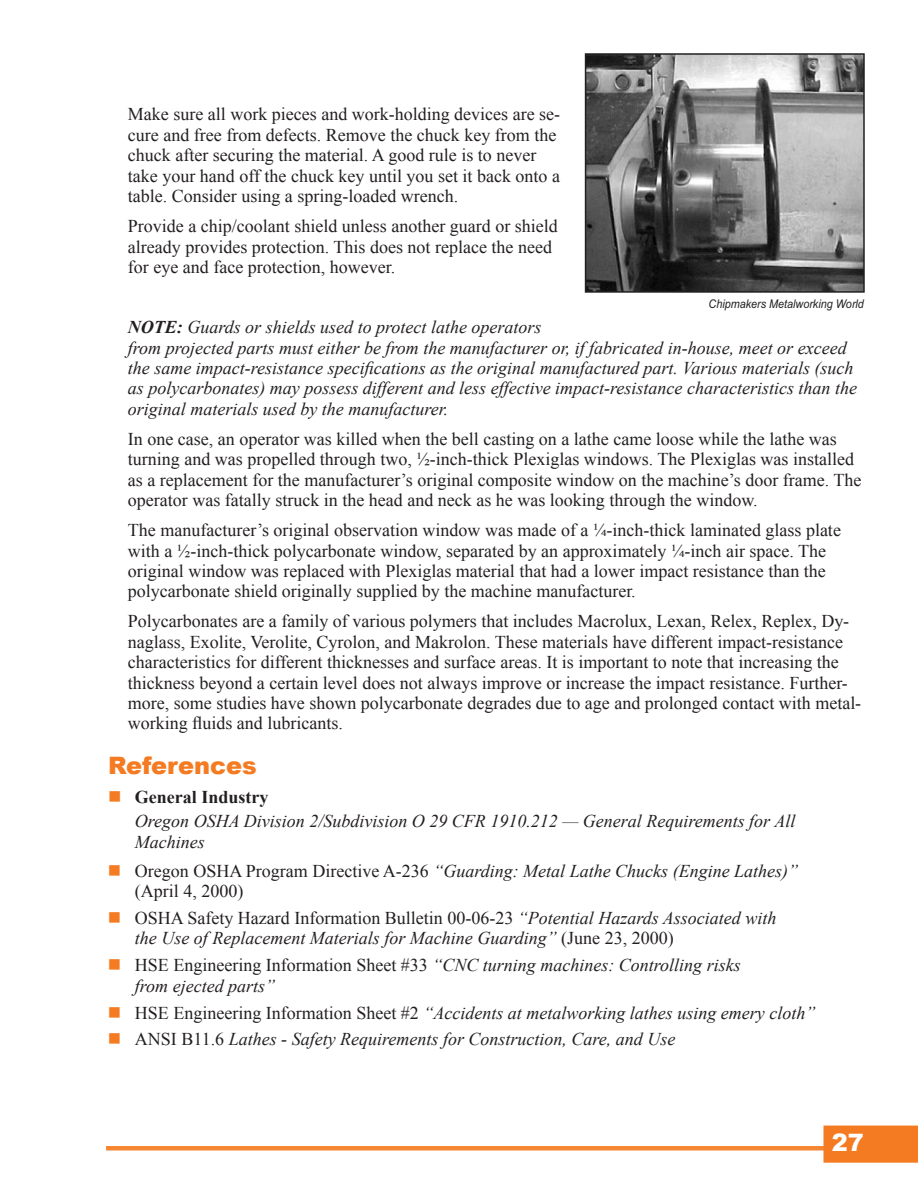
<style>
.page{position:relative;width:918px;height:1188px;background:#fff}
.page>*{position:absolute;margin:0;border:0;box-sizing:border-box;transform-origin:0 0}
.Subtitle{font:900 24px "Arial";color:#f47b21}
.t1{font:900 24px "Arial";color:#fff}
.Body{font:18px/20.4px "Times New Roman";color:#231f20}
.Refs{font:italic 18px/20.4px "Times New Roman";color:#231f20}
.Body-2{font:italic 18px/20.4px "Times New Roman";color:#231f20}
.Refs-2{font:18px/20.4px "Times New Roman";color:#231f20}
.Ref_indent{font:italic 18px/20.4px "Times New Roman";color:#231f20}
.Refs-3{font:700 18px "Times New Roman";color:#231f20}
.Photo_credit{font:italic 12px "Arial";color:#231f20;scale:.9 1}
.s1{font-weight:700}
.s2{color:#f47b21}
.s3{font-style:italic}
.s4{font-style:normal}
</style>
<div class="page">
<hr style="left:106px;top:1146px;width:719px;height:4px;background:#f58632">
<div style="left:824px;top:1126px;width:94px;height:37px;background:#f47b21"></div>
<img style="left:588px;top:56px;width:274px;height:234px">
<div style="left:585px;top:53px;width:280px;height:240px;border:2px solid #231f20"></div>
<p class="Body" style="left:128px;top:104px;width:434px">Make sure all work pieces and work-holding devices are se&shy;cure and free from defects. Remove the chuck key from the chuck after securing the material. A good rule is to never take your hand off the chuck key until you set it back onto a table. Consider using a spring-loaded wrench.</p>
<p class="Body" style="left:128px;top:216px;width:431px">Provide a chip/coolant shield unless another guard or shield already provides protection. This does not replace the need for eye and face protection, however.</p>
<p class="Photo_credit" style="left:709px;top:297px;width:174px">Chipmakers Metalworking World</p>
<p class="Body-2" style="left:128px;top:317px;width:731px"><span class="s1">NOTE:</span> Guards or shields used to protect lathe operators<br>from projected parts must either be from the manufacturer or, if fabricated in-house, meet or exceed the same impact-resistance specifications as the original manufactured part. Various materials (such as polycarbonates) may possess different and less effective impact-resistance characteristics than the original materials used by the manufacturer.</p>
<p class="Body" style="left:128px;top:428px;width:735px">In one case, an operator was killed when the bell casting on a lathe came loose while the lathe was turning and was propelled through two, ½-inch-thick Plexiglas windows. The Plexiglas was installed as a replacement for the manufacturer’s original composite window on the machine’s door frame. The operator was fatally struck in the head and neck as he was looking through the window.</p>
<p class="Body" style="left:128px;top:520px;width:715px">The manufacturer’s original observation window was made of a ¼-inch-thick laminated glass plate with a ½-inch-thick polycarbonate window, separated by an approximately ¼-inch air space. The original window was replaced with Plexiglas material that had a lower impact resistance than the polycarbonate shield originally supplied by the machine manufacturer.</p>
<p class="Body" style="left:128px;top:611px;width:735px">Polycarbonates are a family of various polymers that includes Macrolux, Lexan, Relex, Replex, Dy&shy;naglass, Exolite, Verolite, Cyrolon, and Makrolon. These materials have different impact-resistance characteristics for different thicknesses and surface areas. It is important to note that increasing the thickness beyond a certain level does not always improve or increase the impact resistance. Further&shy;more, some studies have shown polycarbonate degrades due to age and prolonged contact with metal&shy;working fluids and lubricants.</p>
<p class="Subtitle" style="left:108px;top:748px;width:150px">References</p>
<p class="Refs-3" style="left:108px;top:784px;width:162px"><span class="s2">■</span> General Industry</p>
<p class="Ref_indent" style="left:135px;top:811px;width:662px">Oregon OSHA Division 2/Subdivision O 29 CFR 1910.212 — General Requirements for All<br>Machines</p>
<p class="Refs-2" style="left:135px;top:860px;width:665px">Oregon OSHA Program Directive A-236 <span class="s3">“Guarding: Metal Lathe Chucks (Engine Lathes)” </span>(April 4, 2000)</p>
<p class="Refs" style="left:135px;top:907px;width:643px"><span class="s4">OSHA Safety Hazard Information Bulletin 00-06-23</span> “Potential Hazards Associated with the Use of Replacement Materials for Machine Guarding” <span class="s4">(June 23, 2000)</span></p>
<p class="Refs" style="left:135px;top:955px;width:607px"><span class="s4">HSE Engineering Information Sheet #33</span> “CNC turning machines: Controlling risks from ejected parts”</p>
<p class="Refs" style="left:135px;top:1002px;width:682px"><span class="s4">HSE Engineering Information Sheet #2</span> “Accidents at metalworking lathes using emery cloth”</p>
<p class="Refs" style="left:135px;top:1029px;width:542px"><span class="s4">ANSI B11.6</span> Lathes - Safety Requirements for Construction, Care, and Use</p>
<h1 class="t1" style="left:832px;top:1125px;width:34px">27</h1>
</div>
